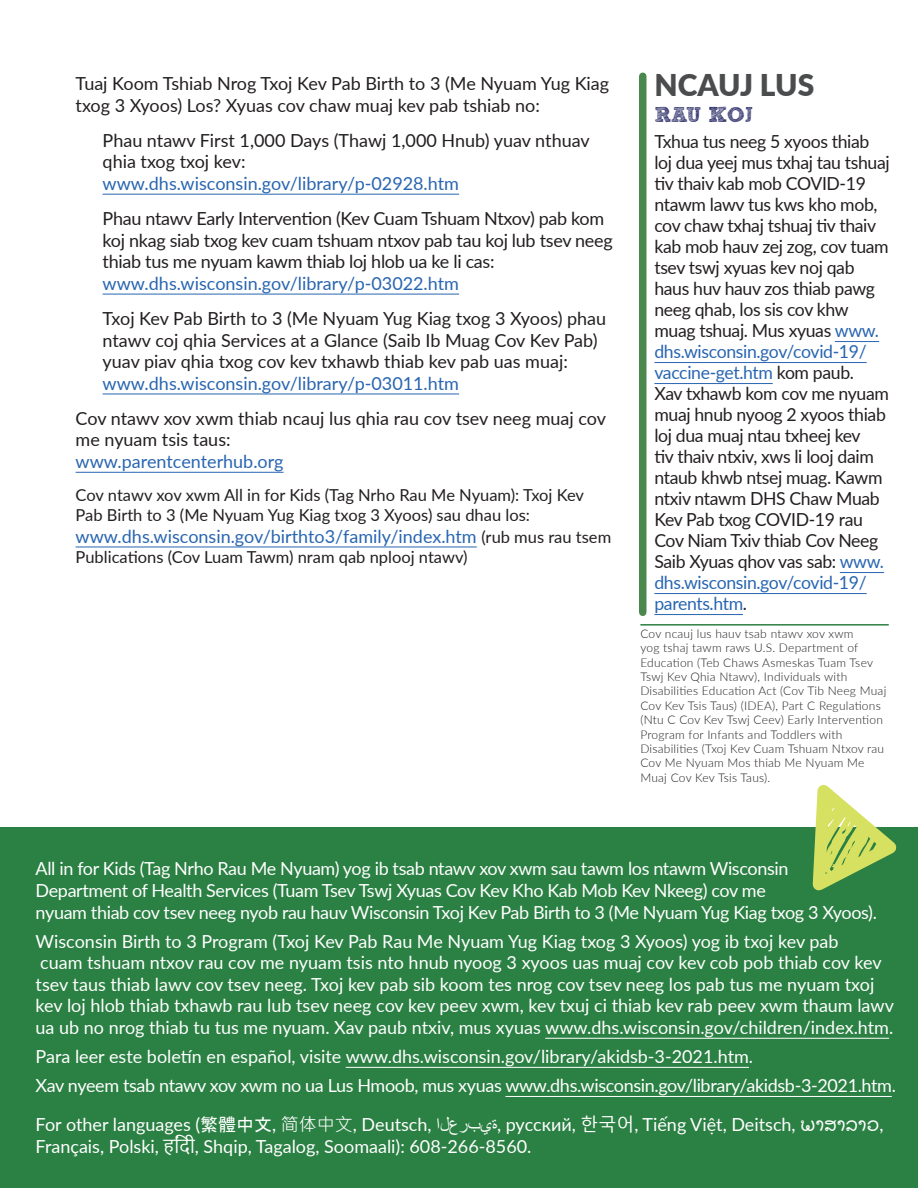
<style>
.page{position:relative;width:918px;height:1188px;background:#fff}
.page>*{position:absolute;margin:0;border:0;box-sizing:border-box;transform-origin:0 0}
.t1{font:900 30px "Lato";letter-spacing:-.005em;color:#4b4c4d}
.t2{font:21.3px "Sketch Rockwell";letter-spacing:-.01em;color:#272965}
.t3{font:18px/21.6px "Lato";letter-spacing:-.005em;color:#fff}
.t4{font:18px/21px "Lato";letter-spacing:-.02em;color:#231f20}
.t5{font:18px/21.6px "Lato";color:#231f20}
.t6{font:18px "Lato";color:#2865b1}
.t7{font:16.5px/19.8px "Lato";color:#231f20}
.t8{font:300 12px/14.4px "Lato";letter-spacing:.02em;color:#231f20}
.s1{font-size:16.5px;color:#231f20}
.s2{color:#2865b1}
.s3{font-family:"MS Gothic"}
.s4{font-family:"Microsoft Jheng Hei"}
.s5{font-family:"Times New Roman"}
.s6{font-family:"Malgun Gothic"}
.s7{font-family:"Dok Champa"}
.s8{font-family:"Nirmala UI"}
</style>
<div class="page">
<div style="left:0;top:828px;width:918px;height:360px;background:#2b8043"></div>
<hr style="left:640px;top:624px;width:249px;height:2px;background:#2b8043">
<svg style="left:802px;top:784px;width:110px;height:107px"></svg>
<hr style="left:545px;top:1038px;width:344px;height:1px;background:#fff">
<hr style="left:346px;top:1067px;width:403px;height:1px;background:#fff">
<hr style="left:505px;top:1096px;width:387px;height:1px;background:#fff">
<hr style="left:103px;top:194px;width:356px;height:1px;background:#2865b1">
<hr style="left:103px;top:294px;width:356px;height:1px;background:#2865b1">
<hr style="left:103px;top:394px;width:356px;height:1px;background:#2865b1">
<hr style="left:76px;top:472px;width:208px;height:1px;background:#2865b1">
<hr style="left:76px;top:547px;width:401px;height:1px;background:#2865b1">
<hr style="left:835px;top:341px;width:44px;height:1px;background:#2865b1">
<hr style="left:654px;top:362px;width:213px;height:1px;background:#2865b1">
<hr style="left:654px;top:383px;width:119px;height:1px;background:#2865b1">
<hr style="left:840px;top:572px;width:44px;height:1px;background:#2865b1">
<hr style="left:654px;top:593px;width:213px;height:1px;background:#2865b1">
<hr style="left:654px;top:614px;width:89px;height:1px;background:#2865b1">
<div style="left:639px;top:76px;width:8px;height:536px;background:#4a884e"></div>
<p class="t5" style="left:76px;top:72px;width:535px">Tuaj Koom Tshiab Nrog Txoj Kev Pab Birth to 3 (Me Nyuam Yug Kiag txog 3 Xyoos) Los? Xyuas cov chaw muaj kev pab tshiab no:</p>
<p class="t5" style="left:103px;top:129px;width:489px">Phau ntawv First 1,000 Days (Thawj 1,000 Hnub) yuav nthuav qhia txog txoj kev:</p>
<p class="t6" style="left:103px;top:171px;width:358px">www.dhs.wisconsin.gov/library/p-02928.htm</p>
<p class="t4" style="left:103px;top:207px;width:512px;line-height:21.6px">Phau ntawv Early Intervention (Kev Cuam Tshuam Ntxov) pab kom koj nkag siab txog kev cuam tshuam ntxov pab tau koj lub tsev neeg thiab tus me nyuam kawm thiab loj hlob ua ke li cas:</p>
<p class="t6" style="left:103px;top:270px;width:358px">www.dhs.wisconsin.gov/library/p-03022.htm</p>
<p class="t5" style="left:103px;top:307px;width:505px">Txoj Kev Pab Birth to 3 (Me Nyuam Yug Kiag txog 3 Xyoos) phau ntawv coj qhia Services at a Glance (Saib Ib Muag Cov Kev Pab) yuav piav qhia txog cov kev txhawb thiab kev pab uas muaj:</p>
<p class="t6" style="left:103px;top:370px;width:358px">www.dhs.wisconsin.gov/library/p-03011.htm</p>
<p class="t5" style="left:76px;top:407px;width:532px">Cov ntawv xov xwm thiab ncauj lus qhia rau cov tsev neeg muaj cov me nyuam tsis taus:</p>
<p class="t6" style="left:76px;top:449px;width:209px">www.parentcenterhub.org</p>
<p class="t7" style="left:76px;top:485px;width:510px">Cov ntawv xov xwm All in for Kids (Tag Nrho Rau Me Nyuam): Txoj Kev<br>Pab Birth to 3 (Me Nyuam Yug Kiag txog 3 Xyoos) sau dhau los:</p>
<p class="t6" style="left:76px;top:523px;width:537px">www.dhs.wisconsin.gov/birthto3/family/index.htm <span class="s1">(rub mus rau tsem</span></p>
<p class="t7" style="left:76px;top:546px;width:394px">Publications (Cov Luam Tawm) nram qab nplooj ntawv)</p>
<h1 class="t1" style="left:654px;top:63px;width:161px">NCAUJ LUS</h1>
<p class="t2" style="left:654px;top:103px;width:100px">RAU KOJ</p>
<p class="t4" style="left:654px;top:131px;width:237px">Txhua tus neeg 5 xyoos thiab loj dua yeej mus txhaj tau tshuaj tiv thaiv kab mob COVID-19 ntawm lawv tus kws kho mob, cov chaw txhaj tshuaj tiv thaiv kab mob hauv zej zog, cov tuam tsev tswj xyuas kev noj qab haus huv hauv zos thiab pawg neeg qhab, los sis cov khw muag tshuaj. Mus xyuas <span class="s2">www. dhs.wisconsin.gov/covid-19/ vaccine-get.htm</span> kom paub.<br>Xav txhawb kom cov me nyuam muaj hnub nyoog 2 xyoos thiab loj dua muaj ntau txheej kev<br>tiv thaiv ntxiv, xws li looj daim ntaub khwb ntsej muag. Kawm ntxiv ntawm DHS Chaw Muab<br>Kev Pab txog COVID-19 rau<br>Cov Niam Txiv thiab Cov Neeg<br>Saib Xyuas qhov vas sab: <span class="s2">www. dhs.wisconsin.gov/covid-19/ parents.htm</span>.</p>
<p class="t8" style="left:640px;top:626px;width:247px">Cov ncauj lus hauv tsab ntawv xov xwm<br>yog tshaj tawm raws U.S. Department of Education (Teb Chaws Asmeskas Tuam Tsev Tswj Kev Qhia Ntawv), Individuals with Disabilities Education Act (Cov Tib Neeg Muaj Cov Kev Tsis Taus) (IDEA), Part C Regulations (Ntu C Cov Kev Tswj Ceev) Early Intervention Program for Infants and Toddlers with Disabilities (Txoj Kev Cuam Tshuam Ntxov rau Cov Me Nyuam Mos thiab Me Nyuam Me Muaj Cov Kev Tsis Taus).</p>
<p class="t3" style="left:36px;top:857px;width:843px">All in for Kids (Tag Nrho Rau Me Nyuam) yog ib tsab ntawv xov xwm sau tawm los ntawm Wisconsin<br>Department of Health Services (Tuam Tsev Tswj Xyuas Cov Kev Kho Kab Mob Kev Nkeeg) cov me<br>nyuam thiab cov tsev neeg nyob rau hauv Wisconsin Txoj Kev Pab Birth to 3 (Me Nyuam Yug Kiag txog 3 Xyoos).</p>
<p class="t3" style="left:36px;top:930px;width:860px">Wisconsin Birth to 3 Program (Txoj Kev Pab Rau Me Nyuam Yug Kiag txog 3 Xyoos) yog ib txoj kev pab<br>cuam tshuam ntxov rau cov me nyuam tsis nto hnub nyoog 3 xyoos uas muaj cov kev cob pob thiab cov kev tsev taus thiab lawv cov tsev neeg. Txoj kev pab sib koom tes nrog cov tsev neeg los pab tus me nyuam txoj kev loj hlob thiab txhawb rau lub tsev neeg cov kev peev xwm, kev txuj ci thiab kev rab peev xwm thaum lawv ua ub no nrog thiab tu tus me nyuam. Xav paub ntxiv, mus xyuas www.dhs.wisconsin.gov/children/index.htm.</p>
<p class="t3" style="left:36px;top:1041px;width:862px;line-height:29.1px">Para leer este boletín en español, visite www.dhs.wisconsin.gov/library/akidsb-3-2021.htm.<br>Xav nyeem tsab ntawv xov xwm no ua Lus Hmoob, mus xyuas www.dhs.wisconsin.gov/library/akidsb-3-2021.htm.</p>
<p class="t3" style="left:36px;top:1113px;width:849px">For other languages (<span class="s3">繁體中文</span>, <span class="s4">简体中文</span>, Deutsch, <span class="s5">برعل ا ية</span>, русский, <span class="s6">한국어</span>, Tiếng Việt, Deitsch, <span class="s7">ພາສາລາວ</span>,<br>Français, Polski, <span class="s8">हिंदी</span>, Shqip, Tagalog, Soomaali): 608-266-8560.</p>
</div>
